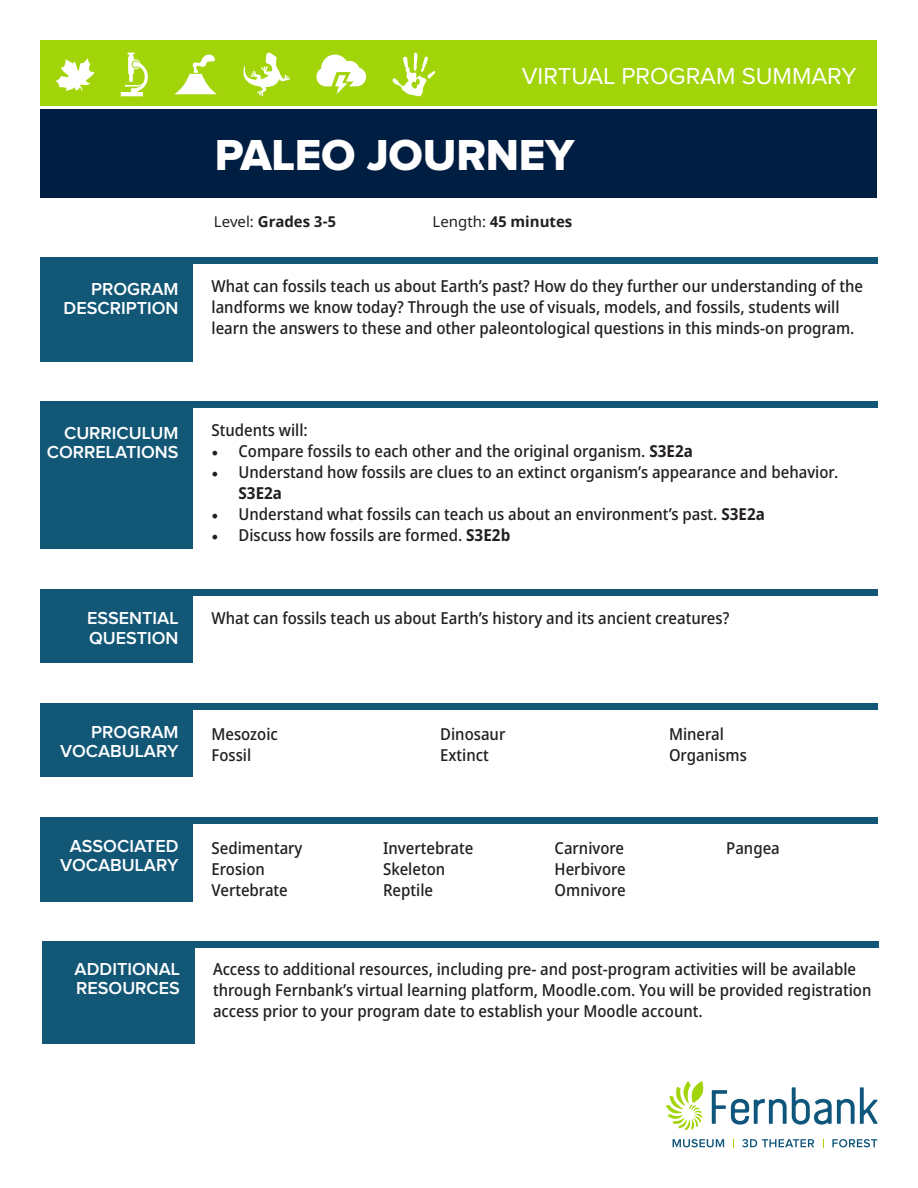
<style>
.page{position:relative;width:918px;height:1188px;background:#fff}
.page>*{position:absolute;margin:0;border:0;box-sizing:border-box;transform-origin:0 0}
.t1{font:45px "Proxima Nova Extrabld";letter-spacing:-.005em;color:#fff}
.t2{font:24px "Proxima Nova";color:#fff}
.t3{font:600 18px "Proxima Nova";color:#fff}
.t4{font:500 semi-condensed 16.5px/21px "Noto Sans";color:#231f20}
.t5{font:700 15px "Noto Sans";color:#231f20}
.s1{font-weight:400}
.s2{font-family:"Minion Pro";font-weight:400;font-stretch:normal;font-size:18px}
.s3{font-weight:700}
</style>
<div class="page">
<div style="left:40px;top:40px;width:838px;height:66px;background:#a2d40a"></div>
<div style="left:40px;top:110px;width:838px;height:88px;background:#001e41"></div>
<svg style="left:121px;top:53px;width:27px;height:43px"></svg>
<svg style="left:392px;top:52px;width:43px;height:45px"></svg>
<svg style="left:316px;top:55px;width:50px;height:39px"></svg>
<svg style="left:56px;top:58px;width:38px;height:33px"></svg>
<svg style="left:175px;top:54px;width:42px;height:40px"></svg>
<svg style="left:243px;top:52px;width:47px;height:44px"></svg>
<div style="left:40px;top:257px;width:154px;height:104px;background:#135777"></div>
<div style="left:181px;top:257px;width:697px;height:7px;background:#135777"></div>
<div style="left:40px;top:401px;width:154px;height:148px;background:#135777"></div>
<div style="left:181px;top:401px;width:697px;height:7px;background:#135777"></div>
<div style="left:40px;top:590px;width:154px;height:73px;background:#135777"></div>
<div style="left:181px;top:590px;width:697px;height:6px;background:#135777"></div>
<svg style="left:673px;top:1139px;width:51px;height:8px"></svg>
<svg style="left:742px;top:1139px;width:72px;height:8px"></svg>
<svg style="left:832px;top:1139px;width:45px;height:8px"></svg>
<svg style="left:666px;top:1081px;width:38px;height:49px"></svg>
<svg style="left:712px;top:1087px;width:166px;height:38px"></svg>
<div style="left:40px;top:703px;width:154px;height:74px;background:#135777"></div>
<div style="left:181px;top:703px;width:697px;height:7px;background:#135777"></div>
<div style="left:40px;top:817px;width:154px;height:84px;background:#135777"></div>
<div style="left:181px;top:817px;width:697px;height:7px;background:#135777"></div>
<div style="left:42px;top:942px;width:153px;height:102px;background:#135777"></div>
<div style="left:183px;top:942px;width:696px;height:6px;background:#135777"></div>
<p class="t3" style="left:91px;top:280px;width:89px">PROGRAM</p>
<p class="t3" style="left:64px;top:300px;width:116px">DESCRIPTION</p>
<p class="t2" style="left:522px;top:65px;width:336px">VIRTUAL PROGRAM SUMMARY</p>
<p class="t1" style="left:215px;top:135px;width:361px">PALEO JOURNEY</p>
<p class="t5" style="left:214px;top:211px;width:124px"><span class="s1">Level:</span> Grades 3-5</p>
<p class="t5" style="left:433px;top:211px;width:141px"><span class="s1">Length:</span> 45 minutes</p>
<p class="t4" style="left:212px;top:276px;width:653px">What can fossils teach us about Earth’s past? How do they further our understanding of the landforms we know today? Through the use of visuals, models, and fossils, students will learn the answers to these and other paleontological questions in this minds-on program.</p>
<p class="t3" style="left:64px;top:425px;width:116px">CURRICULUM</p>
<p class="t3" style="left:47px;top:444px;width:133px">CORRELATIONS</p>
<p class="t3" style="left:87px;top:610px;width:93px">ESSENTIAL</p>
<p class="t3" style="left:89px;top:629px;width:91px">QUESTION</p>
<p class="t4" style="left:212px;top:420px;width:98px">Students will:</p>
<p class="t4" style="left:212px;top:441px;width:483px"><span class="s2">•</span> Compare fossils to each other and the original organism. <span class="s3">S3E2a</span></p>
<p class="t4" style="left:238px;top:462px;width:601px;text-indent:-27px"><span class="s2">•</span> Understand how fossils are clues to an extinct organism’s appearance and behavior.<br><span class="s3">S3E2a</span></p>
<p class="t4" style="left:212px;top:504px;width:555px"><span class="s2">•</span> Understand what fossils can teach us about an environment’s past. <span class="s3">S3E2a</span></p>
<p class="t4" style="left:212px;top:525px;width:300px"><span class="s2">•</span> Discuss how fossils are formed. <span class="s3">S3E2b</span></p>
<p class="t4" style="left:212px;top:608px;width:519px">What can fossils teach us about Earth’s history and its ancient creatures?</p>
<p class="t3" style="left:91px;top:724px;width:89px">PROGRAM</p>
<p class="t3" style="left:60px;top:743px;width:120px">VOCABULARY</p>
<p class="t3" style="left:70px;top:837px;width:110px">ASSOCIATED</p>
<p class="t3" style="left:60px;top:857px;width:120px">VOCABULARY</p>
<p class="t3" style="left:75px;top:961px;width:107px">ADDITIONAL</p>
<p class="t3" style="left:76px;top:980px;width:105px">RESOURCES</p>
<p class="t4" style="left:212px;top:724px;width:68px">Mesozoic</p>
<p class="t4" style="left:212px;top:745px;width:41px">Fossil</p>
<p class="t4" style="left:212px;top:837px;width:93px">Sedimentary</p>
<p class="t4" style="left:212px;top:858px;width:55px">Erosion</p>
<p class="t4" style="left:212px;top:879px;width:78px">Vertebrate</p>
<p class="t4" style="left:440px;top:724px;width:67px">Dinosaur</p>
<p class="t4" style="left:440px;top:745px;width:50px">Extinct</p>
<p class="t4" style="left:383px;top:837px;width:92px">Invertebrate</p>
<p class="t4" style="left:383px;top:858px;width:64px">Skeleton</p>
<p class="t4" style="left:383px;top:879px;width:52px">Reptile</p>
<p class="t4" style="left:555px;top:837px;width:71px">Carnivore</p>
<p class="t4" style="left:555px;top:858px;width:73px">Herbivore</p>
<p class="t4" style="left:555px;top:879px;width:73px">Omnivore</p>
<p class="t4" style="left:669px;top:724px;width:57px">Mineral</p>
<p class="t4" style="left:669px;top:745px;width:79px">Organisms</p>
<p class="t4" style="left:726px;top:837px;width:55px">Pangea</p>
<p class="t4" style="left:213px;top:959px;width:660px">Access to additional resources, including pre- and post-program activities will be available through Fernbank’s virtual learning platform, Moodle.com. You will be provided registration access prior to your program date to establish your Moodle account.</p>
</div>
